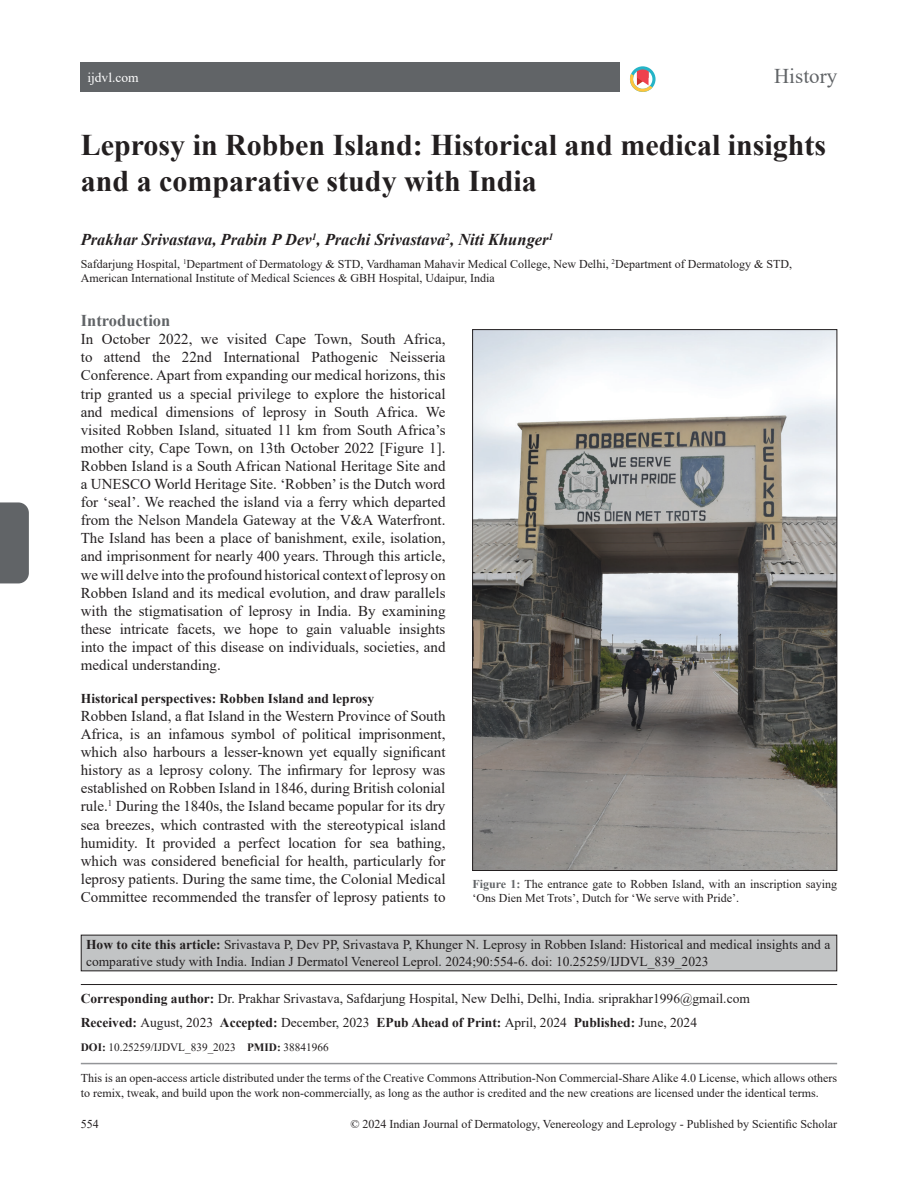
<style>
.page{position:relative;width:918px;height:1188px;background:#fff}
.page>*{position:absolute;margin:0;border:0;box-sizing:border-box;transform-origin:0 0}
.title-text{font:700 30px/36px "Times New Roman";color:#231f20}
.suptit{font:21px "Times New Roman";color:#616467}
.aut-grp{font:italic 700 16.5px "Times New Roman";color:#231f20}
.heading1{font:700 16.5px "Times New Roman";color:#616467}
.para_first_last{font:15px/18.1px "Times New Roman";color:#231f20;text-align:justify}
.para_first{font:15px/18.1px "Times New Roman";color:#231f20;text-align:justify}
.citation_para{font:13.5px/16.2px "Times New Roman";color:#231f20}
.cores-author{font:13.5px "Times New Roman";color:#231f20}
.article_info{font:700 13.5px "Times New Roman";color:#231f20}
.heading2{font:700 13.5px "Times New Roman";color:#231f20}
.t1{font:13.5px "Times New Roman";color:#fff}
.aut-aff_first_last{font:12px/15px "Times New Roman";color:#231f20}
.float_figure_figure{font:12px/14.4px "Times New Roman";color:#231f20}
.doi_para{font:11.25px "Times New Roman";color:#231f20}
.s1{font-weight:700}
.s2{font-weight:400}
.s3{font-weight:700;color:#616467}
</style>
<div class="page">
<div style="left:0;top:502px;width:29px;height:81px;background:#616467"></div>
<div style="left:81px;top:62px;width:539px;height:30px;background:#616467"></div>
<hr style="left:81px;top:1063px;width:756px;height:1px;background:#939598">
<svg style="left:630px;top:66px;width:25px;height:26px"></svg>
<div style="left:81px;top:935px;width:756px;height:36px;background:#c2c4c5"></div>
<div style="left:81px;top:935px;width:756px;height:36px;border:1px solid #231f20"></div>
<hr style="left:81px;top:984px;width:756px;height:1px;background:#231f20">
<img style="left:474px;top:331px;width:361px;height:538px">
<p class="t1" style="left:87px;top:68px;width:53px">ijdvl.com</p>
<p class="suptit" style="left:774px;top:62px;width:64px">History</p>
<p class="title-text" style="left:81px;top:126px;width:747px">Leprosy in Robben Island: Historical and medical insights and a comparative study with India</p>
<p class="aut-grp" style="left:81px;top:228px;width:474px">Prakhar Srivastava, Prabin P Dev<sup>1</sup>, Prachi Srivastava<sup>2</sup>, Niti Khunger<sup>1</sup></p>
<p class="aut-aff_first_last" style="left:81px;top:256px;width:713px;line-height:14.4px">Safdarjung Hospital, <sup>1</sup>Department of Dermatology &amp; STD, Vardhaman Mahavir Medical College, New Delhi, <sup>2</sup>Department of Dermatology &amp; STD,<br>American International Institute of Medical Sciences &amp; GBH Hospital, Udaipur, India</p>
<p class="heading1" style="left:81px;top:309px;width:91px">Introduction</p>
<p class="para_first_last" style="left:81px;top:330px;width:366px">In October 2022, we visited Cape Town, South Africa, to attend the 22nd International Pathogenic Neisseria Conference. Apart from expanding our medical horizons, this trip granted us a special privilege to explore the historical and medical dimensions of leprosy in South Africa. We visited Robben Island, situated 11 km from South Africa’s mother city, Cape Town, on 13th October 2022 [Figure 1].<br>Robben Island is a South African National Heritage Site and a UNESCO World Heritage Site. ‘Robben’ is the Dutch word for ‘seal’. We reached the island via a ferry which departed from the Nelson Mandela Gateway at the V&amp;A Waterfront.<br>The Island has been a place of banishment, exile, isolation, and imprisonment for nearly 400 years. Through this article, we will delve into the profound historical context of leprosy on Robben Island and its medical evolution, and draw parallels with the stigmatisation of leprosy in India. By examining these intricate facets, we hope to gain valuable insights into the impact of this disease on individuals, societies, and medical understanding.</p>
<p class="heading2" style="left:81px;top:689px;width:295px">Historical perspectives: Robben Island and leprosy</p>
<p class="para_first" style="left:81px;top:706px;width:366px">Robben Island, a flat Island in the Western Province of South Africa, is an infamous symbol of political imprisonment, which also harbours a lesser-known yet equally significant history as a leprosy colony. The infirmary for leprosy was established on Robben Island in 1846, during British colonial rule.<sup>1</sup> During the 1840s, the Island became popular for its dry sea breezes, which contrasted with the stereotypical island humidity. It provided a perfect location for sea bathing, which was considered beneficial for health, particularly for leprosy patients. During the same time, the Colonial Medical Committee recommended the transfer of leprosy patients to</p>
<p class="citation_para" style="left:86px;top:936px;width:746px"><span class="s1">How to cite this article:</span> Srivastava P, Dev PP, Srivastava P, Khunger N. Leprosy in Robben Island: Historical and medical insights and a comparative study with India. Indian J Dermatol Venereol Leprol. 2024;90:554-6. doi: 10.25259/IJDVL_839_2023</p>
<p class="cores-author" style="left:81px;top:989px;width:671px"><span class="s1">Corresponding author:</span> Dr. Prakhar Srivastava, Safdarjung Hospital, New Delhi, Delhi, India. sriprakhar1996@gmail.com</p>
<p class="article_info" style="left:81px;top:1012px;width:618px">Received: <span class="s2">August, 2023</span> Accepted: <span class="s2">December, 2023</span> EPub Ahead of Print: <span class="s2">April, 2024</span> Published: <span class="s2">June, 2024</span></p>
<p class="doi_para" style="left:81px;top:1039px;width:249px"><span class="s1">DOI:</span> 10.25259/IJDVL_839_2023 <span class="s1">PMID:</span> 38841966</p>
<p class="float_figure_figure" style="left:472px;top:876px;width:366px"><span class="s3">Figure 1:</span> The entrance gate to Robben Island, with an inscription saying ‘Ons Dien Met Trots’, Dutch for ‘We serve with Pride’.</p>
<p class="aut-aff_first_last" style="left:81px;top:1070px;width:758px">This is an open-access article distributed under the terms of the Creative Commons Attribution-Non Commercial-Share Alike 4.0 License, which allows others to remix, tweak, and build upon the work non-commercially, as long as the author is credited and the new creations are licensed under the identical terms.</p>
<p class="aut-aff_first_last" style="left:350px;top:1116px;width:488px">© 2024 Indian Journal of Dermatology, Venereology and Leprology - Published by Scientific Scholar</p>
<p class="aut-aff_first_last" style="left:81px;top:1116px;width:19px">554</p>
</div>
